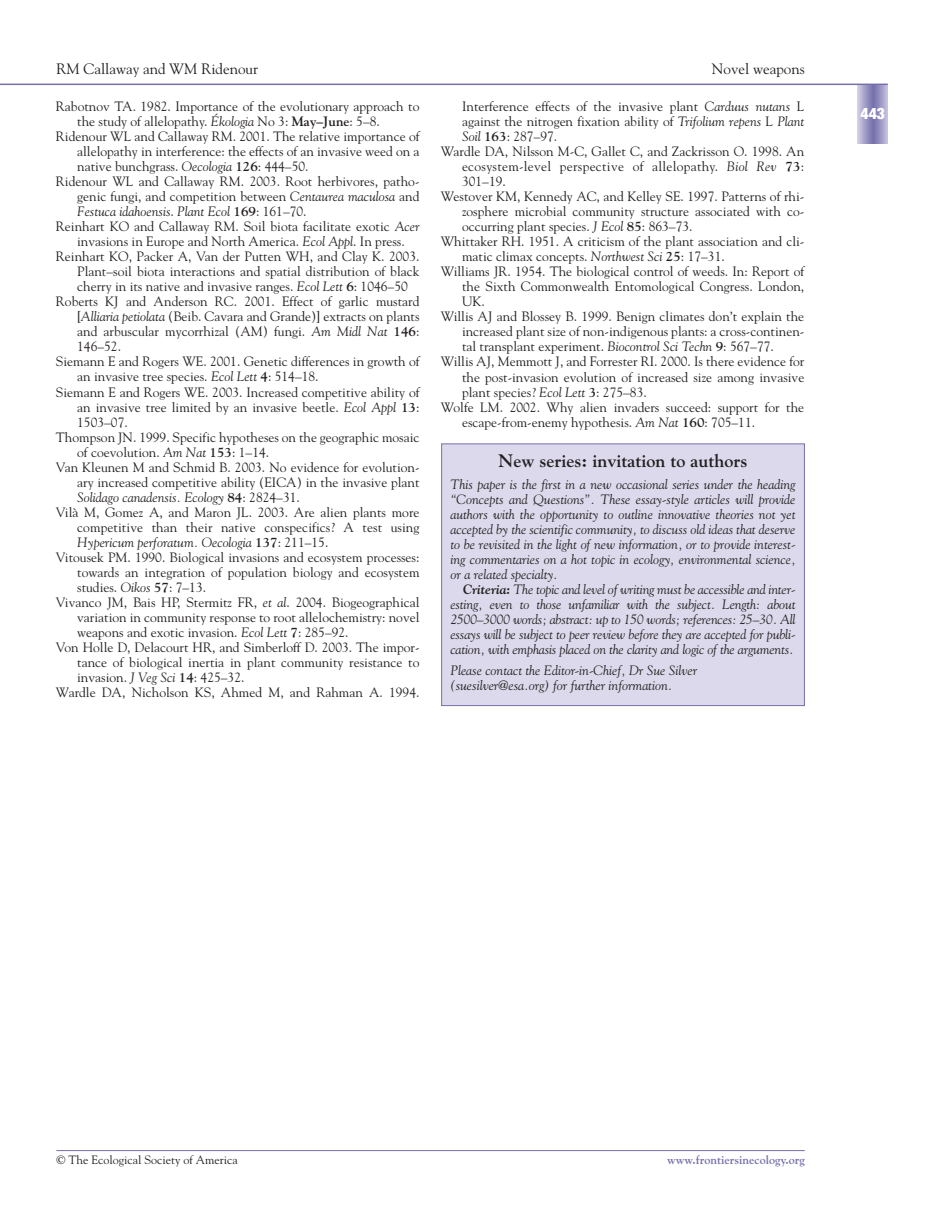
<style>
.page{position:relative;width:945px;height:1217px;background:#fff}
.page>*{position:absolute;margin:0;border:0;box-sizing:border-box;transform-origin:0 0}
.t1{font:700 18px "Goudy";color:#231f20}
.t2{font:900 condensed 15.75px "Helvetica Neue";color:#fff}
.t3{font:15px "Goudy";color:#231f20}
.t4{font:13.5px "Goudy";color:#231f20}
.t5{font:italic 13.5px/15px "Goudy";color:#231f20;text-align:justify}
.t6{font:13.5px "Goudy";letter-spacing:.02em;color:#231f20}
.t7{font:12px "Goudy";color:#231f20}
.t8{font:700 12px "Goudy";color:#7570ac}
.s1{font-style:italic}
.s2{font-weight:700}
.s3{font-style:normal}
.s4{font-weight:700;font-style:normal}
</style>
<div class="page">
<svg style="left:858px;top:85px;width:30px;height:59px;background:#9e9ac6"></svg>
<hr style="left:14px;top:84px;width:874px;height:1px;background:#7570ac">
<hr style="left:56px;top:1150px;width:749px;height:1px;background:#7570ac">
<svg style="left:0;top:84px;width:14px;height:1px"></svg>
<div style="left:442px;top:444px;width:362px;height:261px;background:#dbd9eb"></div>
<div style="left:441px;top:443px;width:364px;height:263px;border:1px solid #7570ac"></div>
<p class="t3" style="left:56px;top:62px;width:203px">RM Callaway and WM Ridenour</p>
<p class="t3" style="left:712px;top:62px;width:94px">Novel weapons</p>
<p class="t4" style="left:56px;top:101px;width:365px">Rabotnov TA. 1982. Importance of the evolutionary approach to</p>
<p class="t4" style="left:77px;top:116px;width:304px">the study of allelopathy. <span class="s1">Ékologia</span> No 3: <span class="s2">May–June</span>: 5–8.</p>
<p class="t4" style="left:56px;top:131px;width:365px">Ridenour WL and Callaway RM. 2001. The relative importance of</p>
<p class="t4" style="left:77px;top:146px;width:344px">allelopathy in interference: the effects of an invasive weed on a</p>
<p class="t4" style="left:77px;top:161px;width:233px">native bunchgrass. <span class="s1">Oecologia</span> <span class="s2">126</span>: 444–50.</p>
<p class="t4" style="left:56px;top:176px;width:365px">Ridenour WL and Callaway RM. 2003. Root herbivores, patho-</p>
<p class="t4" style="left:77px;top:191px;width:344px">genic fungi, and competition between <span class="s1">Centaurea maculosa</span> and</p>
<p class="t5" style="left:77px;top:205px;width:231px">Festuca idahoensis<span class="s3">.</span> Plant Ecol <span class="s4">169</span><span class="s3">: 161–70.</span></p>
<p class="t4" style="left:56px;top:221px;width:365px">Reinhart KO and Callaway RM. Soil biota facilitate exotic <span class="s1">Acer</span></p>
<p class="t4" style="left:77px;top:236px;width:329px">invasions in Europe and North America. <span class="s1">Ecol Appl</span>. In press.</p>
<p class="t4" style="left:56px;top:251px;width:365px">Reinhart KO, Packer A, Van der Putten WH, and Clay K. 2003.</p>
<p class="t4" style="left:77px;top:266px;width:344px">Plant–soil biota interactions and spatial distribution of black</p>
<p class="t4" style="left:77px;top:281px;width:332px">cherry in its native and invasive ranges. <span class="s1">Ecol Lett</span> <span class="s2">6</span>: 1046–50</p>
<p class="t4" style="left:56px;top:296px;width:365px">Roberts KJ and Anderson RC. 2001. Effect of garlic mustard</p>
<p class="t4" style="left:77px;top:311px;width:344px">[<span class="s1">Alliaria petiolata</span> (Beib. Cavara and Grande)] extracts on plants</p>
<p class="t4" style="left:77px;top:326px;width:344px">and arbuscular mycorrhizal (AM) fungi. <span class="s1">Am Midl Nat</span> <span class="s2">146</span>:</p>
<p class="t4" style="left:77px;top:341px;width:45px">146–52.</p>
<p class="t4" style="left:56px;top:356px;width:365px">Siemann E and Rogers WE. 2001. Genetic differences in growth of</p>
<p class="t4" style="left:77px;top:371px;width:243px">an invasive tree species. <span class="s1">Ecol Lett</span> <span class="s2">4</span>: 514–18.</p>
<p class="t4" style="left:56px;top:386px;width:365px">Siemann E and Rogers WE. 2003. Increased competitive ability of</p>
<p class="t4" style="left:77px;top:401px;width:344px">an invasive tree limited by an invasive beetle. <span class="s1">Ecol Appl</span> <span class="s2">13</span>:</p>
<p class="t4" style="left:77px;top:416px;width:52px">1503–07.</p>
<p class="t4" style="left:56px;top:431px;width:365px">Thompson JN. 1999. Specific hypotheses on the geographic mosaic</p>
<p class="t4" style="left:77px;top:446px;width:193px">of coevolution. <span class="s1">Am Nat</span> <span class="s2">153</span>: 1–14.</p>
<p class="t4" style="left:56px;top:461px;width:365px">Van Kleunen M and Schmid B. 2003. No evidence for evolution-</p>
<p class="t4" style="left:77px;top:476px;width:344px">ary increased competitive ability (EICA) in the invasive plant</p>
<p class="t5" style="left:77px;top:490px;width:224px">Solidago canadensis. Ecology <span class="s4">84</span><span class="s3">: 2824–31.</span></p>
<p class="t4" style="left:56px;top:506px;width:365px">Vilà M, Gomez A, and Maron JL. 2003. Are alien plants more</p>
<p class="t4" style="left:77px;top:521px;width:344px">competitive than their native conspecifics? A test using</p>
<p class="t5" style="left:77px;top:535px;width:253px">Hypericum perforatum. Oecologia <span class="s4">137</span><span class="s3">: 211–15.</span></p>
<p class="t4" style="left:56px;top:551px;width:365px">Vitousek PM. 1990. Biological invasions and ecosystem processes:</p>
<p class="t4" style="left:77px;top:566px;width:344px">towards an integration of population biology and ecosystem</p>
<p class="t4" style="left:77px;top:581px;width:130px">studies. <span class="s1">Oikos</span> <span class="s2">57</span>: 7–13.</p>
<p class="t4" style="left:56px;top:596px;width:365px">Vivanco JM, Bais HP, Stermitz FR, <span class="s1">et al</span>. 2004. Biogeographical</p>
<p class="t4" style="left:77px;top:611px;width:344px">variation in community response to root allelochemistry: novel</p>
<p class="t4" style="left:77px;top:626px;width:273px">weapons and exotic invasion. <span class="s1">Ecol Lett</span> <span class="s2">7</span>: 285–92.</p>
<p class="t4" style="left:56px;top:641px;width:365px">Von Holle D, Delacourt HR, and Simberloff D. 2003. The impor-</p>
<p class="t4" style="left:77px;top:656px;width:344px">tance of biological inertia in plant community resistance to</p>
<p class="t4" style="left:77px;top:671px;width:169px">invasion. <span class="s1">J Veg Sci</span> <span class="s2">14</span>: 425–32.</p>
<p class="t4" style="left:56px;top:686px;width:365px">Wardle DA, Nicholson KS, Ahmed M, and Rahman A. 1994.</p>
<p class="t4" style="left:462px;top:101px;width:344px">Interference effects of the invasive plant <span class="s1">Carduus nutans</span> L</p>
<p class="t4" style="left:462px;top:116px;width:344px">against the nitrogen fixation ability of <span class="s1">Trifolium repens</span> L <span class="s1">Plant</span></p>
<p class="t4" style="left:462px;top:131px;width:97px"><span class="s1">Soil</span> <span class="s2">163</span>: 287–97.</p>
<p class="t4" style="left:441px;top:146px;width:365px">Wardle DA, Nilsson M-C, Gallet C, and Zackrisson O. 1998. An</p>
<p class="t6" style="left:462px;top:161px;width:344px">ecosystem-level perspective of allelopathy. <span class="s1">Biol Rev</span> <span class="s2">73</span>:</p>
<p class="t4" style="left:462px;top:176px;width:45px">301–19.</p>
<p class="t4" style="left:441px;top:191px;width:365px">Westover KM, Kennedy AC, and Kelley SE. 1997. Patterns of rhi-</p>
<p class="t4" style="left:462px;top:206px;width:344px">zosphere microbial community structure associated with co-</p>
<p class="t4" style="left:462px;top:221px;width:232px">occurring plant species. <span class="s1">J Ecol</span> <span class="s2">85</span>: 863–73.</p>
<p class="t4" style="left:441px;top:236px;width:365px">Whittaker RH. 1951. A criticism of the plant association and cli-</p>
<p class="t4" style="left:462px;top:251px;width:264px">matic climax concepts. <span class="s1">Northwest Sci</span> <span class="s2">25</span>: 17–31.</p>
<p class="t4" style="left:441px;top:266px;width:365px">Williams JR. 1954. The biological control of weeds. In: Report of</p>
<p class="t4" style="left:462px;top:281px;width:344px">the Sixth Commonwealth Entomological Congress. London,</p>
<p class="t4" style="left:462px;top:296px;width:24px">UK.</p>
<p class="t4" style="left:441px;top:311px;width:365px">Willis AJ and Blossey B. 1999. Benign climates don’t explain the</p>
<p class="t4" style="left:462px;top:326px;width:344px">increased plant size of non-indigenous plants: a cross-continen-</p>
<p class="t4" style="left:462px;top:341px;width:313px">tal transplant experiment. <span class="s1">Biocontrol Sci Techn</span> <span class="s2">9</span>: 567–77.</p>
<p class="t4" style="left:441px;top:356px;width:365px">Willis AJ, Memmott J, and Forrester RI. 2000. Is there evidence for</p>
<p class="t4" style="left:462px;top:371px;width:344px">the post-invasion evolution of increased size among invasive</p>
<p class="t4" style="left:462px;top:386px;width:186px">plant species? <span class="s1">Ecol Lett</span> <span class="s2">3</span>: 275–83.</p>
<p class="t4" style="left:441px;top:401px;width:365px">Wolfe LM. 2002. Why alien invaders succeed: support for the</p>
<p class="t4" style="left:462px;top:416px;width:295px">escape-from-enemy hypothesis. <span class="s1">Am Nat</span> <span class="s2">160</span>: 705–11.</p>
<h1 class="t1" style="left:499px;top:453px;width:250px">New series: invitation to authors</h1>
<p class="t5" style="left:451px;top:478px;width:347px">This paper is the first in a new occasional series under the heading “Concepts and Questions”. These essay-style articles will provide authors with the opportunity to outline innovative theories not yet accepted by the scientific community, to discuss old ideas that deserve to be revisited in the light of new information, or to provide interest&shy;ing commentaries on a hot topic in ecology, environmental science, or a related specialty.</p>
<p class="t5" style="left:451px;top:583px;width:347px;text-indent:13px"><span class="s2">Criteria:</span> The topic and level of writing must be accessible and inter&shy;esting, even to those unfamiliar with the subject. Length: about 2500–3000 words; abstract: up to 150 words; references: 25–30. All essays will be subject to peer review before they are accepted for publi&shy;cation, with emphasis placed on the clarity and logic of the arguments.</p>
<p class="t5" style="left:451px;top:664px;width:248px">Please contact the Editor-in-Chief, Dr Sue Silver (suesilver@esa.org) for further information.</p>
<p class="t2" style="left:861px;top:108px;width:26px">443</p>
<p class="t7" style="left:56px;top:1155px;width:183px">© The Ecological Society of America</p>
<p class="t8" style="left:667px;top:1155px;width:139px">www.frontiersinecology.org</p>
</div>
